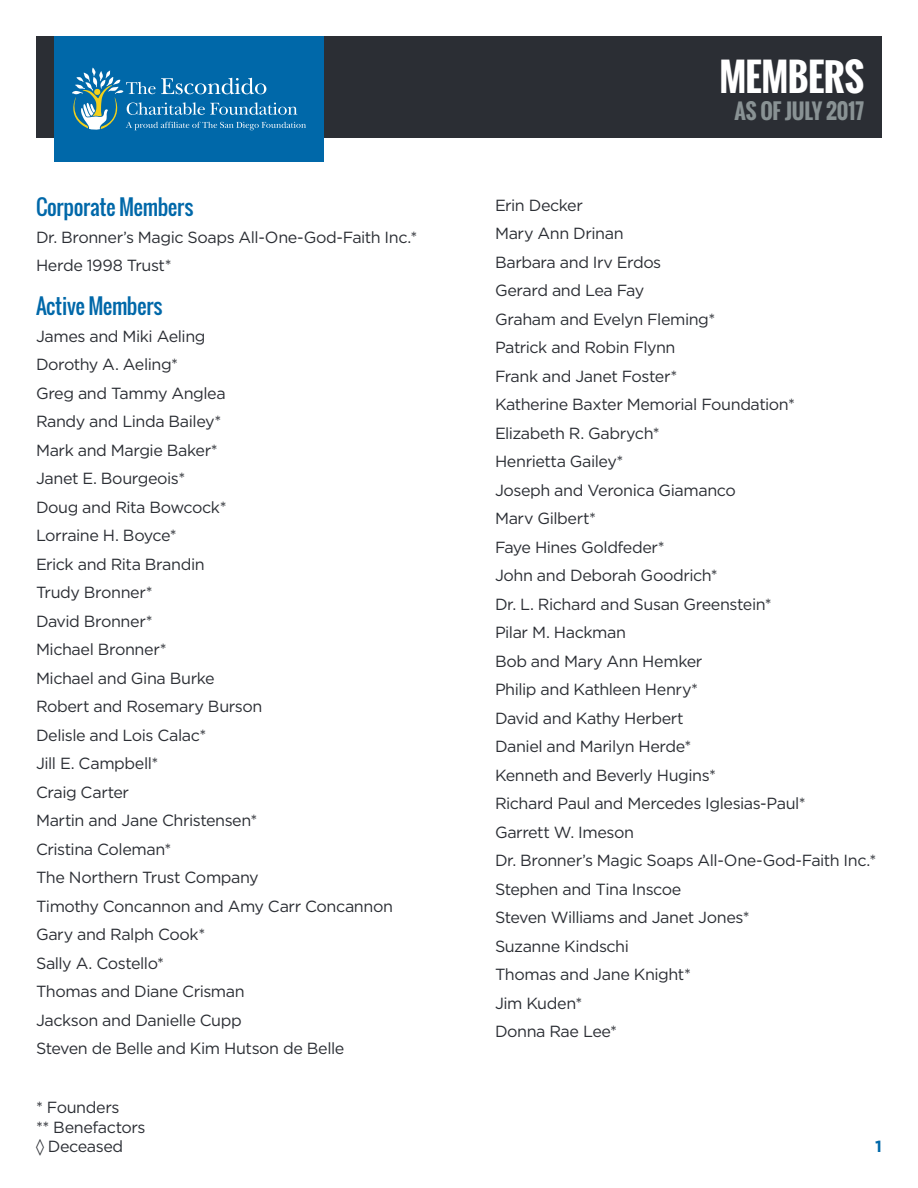
<style>
.page{position:relative;width:918px;height:1188px;background:#fff}
.page>*{position:absolute;margin:0;border:0;box-sizing:border-box;transform-origin:0 0}
.t1{font:700 37.5px "Oswald";letter-spacing:-.01em;color:#fff}
.One-Sheet_-_H2{font:21px "Oswald";letter-spacing:-.02em;color:#0068a9}
.t2{font:700 21px "Oswald";letter-spacing:-.01em;color:#899294}
.One-Sheet_-_C_-_Body{font:16.2px/19.5px "Gotham";letter-spacing:-.025em;color:#2b2e34}
.One-Sheet_-_C_-_Page{font:700 16.2px "Gotham";color:#0068a9}
</style>
<div class="page">
<div style="left:36px;top:36px;width:846px;height:102px;background:#2b2e34"></div>
<div style="left:54px;top:36px;width:270px;height:126px;background:#0068a9"></div>
<svg style="left:72px;top:68px;width:234px;height:62px"></svg>
<p class="One-Sheet_-_H2" style="left:36px;top:191px;width:159px">Corporate Members</p>
<p class="One-Sheet_-_C_-_Body" style="left:36px;top:227px;width:383px">Dr. Bronner’s Magic Soaps All-One-God-Faith Inc.*</p>
<p class="One-Sheet_-_C_-_Body" style="left:36px;top:255px;width:137px">Herde 1998 Trust*</p>
<p class="One-Sheet_-_H2" style="left:36px;top:290px;width:128px">Active Members</p>
<p class="One-Sheet_-_C_-_Body" style="left:36px;top:326px;width:171px">James and Miki Aeling</p>
<p class="One-Sheet_-_C_-_Body" style="left:36px;top:354px;width:144px">Dorothy A. Aeling*</p>
<p class="One-Sheet_-_C_-_Body" style="left:36px;top:383px;width:191px">Greg and Tammy Anglea</p>
<p class="One-Sheet_-_C_-_Body" style="left:36px;top:411px;width:187px">Randy and Linda Bailey*</p>
<p class="One-Sheet_-_C_-_Body" style="left:36px;top:440px;width:183px">Mark and Margie Baker*</p>
<p class="One-Sheet_-_C_-_Body" style="left:36px;top:468px;width:151px">Janet E. Bourgeois*</p>
<p class="One-Sheet_-_C_-_Body" style="left:36px;top:497px;width:192px">Doug and Rita Bowcock*</p>
<p class="One-Sheet_-_C_-_Body" style="left:36px;top:525px;width:142px">Lorraine H. Boyce*</p>
<p class="One-Sheet_-_C_-_Body" style="left:36px;top:554px;width:170px">Erick and Rita Brandin</p>
<p class="One-Sheet_-_C_-_Body" style="left:36px;top:582px;width:118px">Trudy Bronner*</p>
<p class="One-Sheet_-_C_-_Body" style="left:36px;top:611px;width:118px">David Bronner*</p>
<p class="One-Sheet_-_C_-_Body" style="left:36px;top:639px;width:132px">Michael Bronner*</p>
<p class="One-Sheet_-_C_-_Body" style="left:36px;top:668px;width:180px">Michael and Gina Burke</p>
<p class="One-Sheet_-_C_-_Body" style="left:36px;top:696px;width:228px">Robert and Rosemary Burson</p>
<p class="One-Sheet_-_C_-_Body" style="left:36px;top:725px;width:172px">Delisle and Lois Calac*</p>
<p class="One-Sheet_-_C_-_Body" style="left:36px;top:753px;width:124px">Jill E. Campbell*</p>
<p class="One-Sheet_-_C_-_Body" style="left:36px;top:782px;width:95px">Craig Carter</p>
<p class="One-Sheet_-_C_-_Body" style="left:36px;top:810px;width:223px">Martin and Jane Christensen*</p>
<p class="One-Sheet_-_C_-_Body" style="left:36px;top:839px;width:137px">Cristina Coleman*</p>
<p class="One-Sheet_-_C_-_Body" style="left:36px;top:867px;width:224px">The Northern Trust Company</p>
<p class="One-Sheet_-_C_-_Body" style="left:36px;top:896px;width:359px">Timothy Concannon and Amy Carr Concannon</p>
<p class="One-Sheet_-_C_-_Body" style="left:36px;top:924px;width:171px">Gary and Ralph Cook*</p>
<p class="One-Sheet_-_C_-_Body" style="left:36px;top:953px;width:130px">Sally A. Costello*</p>
<p class="One-Sheet_-_C_-_Body" style="left:36px;top:981px;width:210px">Thomas and Diane Crisman</p>
<p class="One-Sheet_-_C_-_Body" style="left:36px;top:1010px;width:207px">Jackson and Danielle Cupp</p>
<p class="One-Sheet_-_C_-_Body" style="left:36px;top:1038px;width:310px">Steven de Belle and Kim Hutson de Belle</p>
<p class="One-Sheet_-_C_-_Body" style="left:36px;top:1097px;width:111px">* Founders<br>** Benefactors ◊ Deceased</p>
<h1 class="t1" style="left:720px;top:49px;width:146px">MEMBERS</h1>
<p class="t2" style="left:734px;top:95px;width:131px">AS OF JULY 2017</p>
<p class="One-Sheet_-_C_-_Body" style="left:495px;top:195px;width:90px">Erin Decker</p>
<p class="One-Sheet_-_C_-_Body" style="left:495px;top:224px;width:130px">Mary Ann Drinan</p>
<p class="One-Sheet_-_C_-_Body" style="left:495px;top:252px;width:168px">Barbara and Irv Erdos</p>
<p class="One-Sheet_-_C_-_Body" style="left:495px;top:281px;width:151px">Gerard and Lea Fay</p>
<p class="One-Sheet_-_C_-_Body" style="left:495px;top:309px;width:222px">Graham and Evelyn Fleming*</p>
<p class="One-Sheet_-_C_-_Body" style="left:495px;top:338px;width:182px">Patrick and Robin Flynn</p>
<p class="One-Sheet_-_C_-_Body" style="left:495px;top:366px;width:184px">Frank and Janet Foster*</p>
<p class="One-Sheet_-_C_-_Body" style="left:495px;top:395px;width:301px">Katherine Baxter Memorial Foundation*</p>
<p class="One-Sheet_-_C_-_Body" style="left:495px;top:423px;width:166px">Elizabeth R. Gabrych*</p>
<p class="One-Sheet_-_C_-_Body" style="left:495px;top:452px;width:130px">Henrietta Gailey*</p>
<p class="One-Sheet_-_C_-_Body" style="left:495px;top:480px;width:243px">Joseph and Veronica Giamanco</p>
<p class="One-Sheet_-_C_-_Body" style="left:495px;top:509px;width:103px">Marv Gilbert*</p>
<p class="One-Sheet_-_C_-_Body" style="left:495px;top:537px;width:171px">Faye Hines Goldfeder*</p>
<p class="One-Sheet_-_C_-_Body" style="left:495px;top:566px;width:224px">John and Deborah Goodrich*</p>
<p class="One-Sheet_-_C_-_Body" style="left:495px;top:594px;width:278px">Dr. L. Richard and Susan Greenstein*</p>
<p class="One-Sheet_-_C_-_Body" style="left:495px;top:623px;width:133px">Pilar M. Hackman</p>
<p class="One-Sheet_-_C_-_Body" style="left:495px;top:651px;width:209px">Bob and Mary Ann Hemker</p>
<p class="One-Sheet_-_C_-_Body" style="left:495px;top:680px;width:205px">Philip and Kathleen Henry*</p>
<p class="One-Sheet_-_C_-_Body" style="left:495px;top:708px;width:190px">David and Kathy Herbert</p>
<p class="One-Sheet_-_C_-_Body" style="left:495px;top:737px;width:198px">Daniel and Marilyn Herde*</p>
<p class="One-Sheet_-_C_-_Body" style="left:495px;top:765px;width:223px">Kenneth and Beverly Hugins*</p>
<p class="One-Sheet_-_C_-_Body" style="left:495px;top:794px;width:312px">Richard Paul and Mercedes Iglesias-Paul*</p>
<p class="One-Sheet_-_C_-_Body" style="left:495px;top:822px;width:141px">Garrett W. Imeson</p>
<p class="One-Sheet_-_C_-_Body" style="left:495px;top:851px;width:383px">Dr. Bronner’s Magic Soaps All-One-God-Faith Inc.*</p>
<p class="One-Sheet_-_C_-_Body" style="left:495px;top:879px;width:188px">Stephen and Tina Inscoe</p>
<p class="One-Sheet_-_C_-_Body" style="left:495px;top:908px;width:256px">Steven Williams and Janet Jones*</p>
<p class="One-Sheet_-_C_-_Body" style="left:495px;top:936px;width:136px">Suzanne Kindschi</p>
<p class="One-Sheet_-_C_-_Body" style="left:495px;top:965px;width:197px">Thomas and Jane Knight*</p>
<p class="One-Sheet_-_C_-_Body" style="left:495px;top:993px;width:89px">Jim Kuden*</p>
<p class="One-Sheet_-_C_-_Body" style="left:495px;top:1022px;width:124px">Donna Rae Lee*</p>
<p class="One-Sheet_-_C_-_Page" style="left:875px;top:1136px;width:8px">1</p>
</div>
